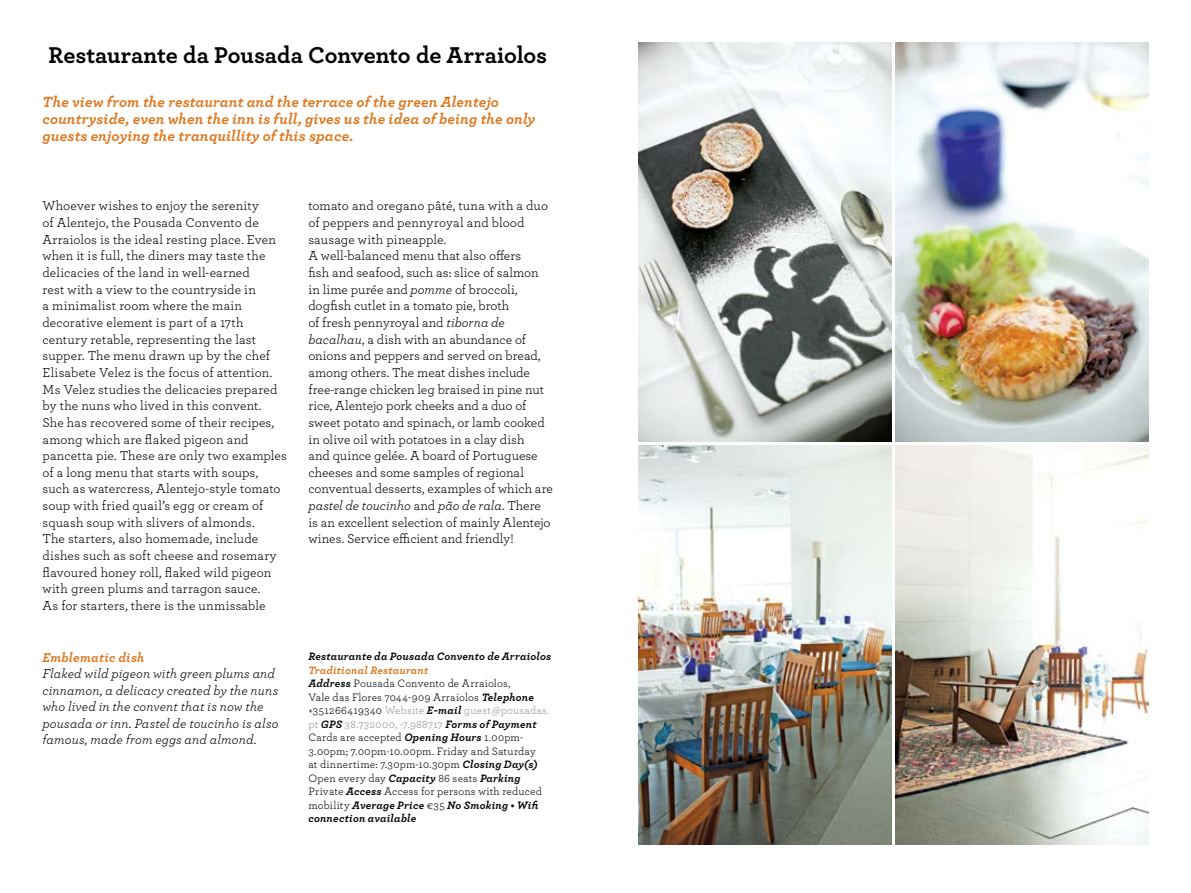
<style>
.page{position:relative;width:1191px;height:893px;background:#fff}
.page>*{position:absolute;margin:0;border:0;box-sizing:border-box;transform-origin:0 0}
.t1{font:700 24px "Archer Pro";letter-spacing:-.005em;color:#000}
.t2{font:italic 700 15.45px/17.2px "Archer Pro";letter-spacing:.005em;color:#de761c}
.t3{font:13.5px/16.6px "Archer Pro";letter-spacing:.005em;color:#000}
.t4{font:italic 13.5px/16.5px "Archer Pro";letter-spacing:.01em;color:#000}
.t5{font:italic 700 13.5px "Archer Pro";letter-spacing:.015em;color:#de761c}
.t6{font:11.25px/13.5px "Archer Pro";letter-spacing:.02em;color:#000}
.t7{font:italic 700 11.25px "Archer Pro";letter-spacing:.015em;color:#000}
.s1{font-style:italic}
.s2{font-weight:700;font-style:italic;color:#de761c}
.s3{font-weight:700;font-style:italic}
.s4{color:#939598}
</style>
<div class="page">
<img style="left:895px;top:445px;width:253px;height:399px">
<img style="left:638px;top:445px;width:253px;height:399px">
<img style="left:895px;top:42px;width:253px;height:399px">
<img style="left:638px;top:42px;width:253px;height:399px">
<h1 class="t1" style="left:48px;top:36px;width:500px">Restaurante da Pousada Convento de Arraiolos</h1>
<p class="t2" style="left:43px;top:92px;width:494px">The view from the restaurant and the terrace of the green Alentejo countryside, even when the inn is full, gives us the idea of being the only guests enjoying the tranquillity of this space.</p>
<p class="t3" style="left:43px;top:197px;width:246px">Whoever wishes to enjoy the serenity<br>of Alentejo, the Pousada Convento de Arraiolos is the ideal resting place. Even when it is full, the diners may taste the delicacies of the land in well-earned<br>rest with a view to the countryside in<br>a minimalist room where the main decorative element is part of a 17th century retable, representing the last supper. The menu drawn up by the chef Elisabete Velez is the focus of attention.<br>Ms Velez studies the delicacies prepared by the nuns who lived in this convent.<br>She has recovered some of their recipes, among which are flaked pigeon and pancetta pie. These are only two examples of a long menu that starts with soups, such as watercress, Alentejo-style tomato soup with fried quail’s egg or cream of squash soup with slivers of almonds.<br>The starters, also homemade, include dishes such as soft cheese and rosemary flavoured honey roll, flaked wild pigeon with green plums and tarragon sauce.<br>As for starters, there is the unmissable</p>
<p class="t5" style="left:43px;top:647px;width:104px">Emblematic dish</p>
<p class="t4" style="left:43px;top:665px;width:238px">Flaked wild pigeon with green plums and cinnamon, a delicacy created by the nuns who lived in the convent that is now the pousada or inn. Pastel de toucinho is also famous, made from eggs and almond.</p>
<p class="t3" style="left:308px;top:197px;width:246px">tomato and oregano pâté, tuna with a duo of peppers and pennyroyal and blood sausage with pineapple.<br>A well-balanced menu that also offers<br>fish and seafood, such as: slice of salmon in lime purée and <span class="s1">pomme</span> of broccoli, dogfish cutlet in a tomato pie, broth<br>of fresh pennyroyal and <span class="s1">tiborna de bacalhau</span>, a dish with an abundance of onions and peppers and served on bread, among others. The meat dishes include free-range chicken leg braised in pine nut rice, Alentejo pork cheeks and a duo of sweet potato and spinach, or lamb cooked in olive oil with potatoes in a clay dish<br>and quince gelée. A board of Portuguese cheeses and some samples of regional conventual desserts, examples of which are <span class="s1">pastel de toucinho</span> and <span class="s1">pão de rala</span>. There is an excellent selection of mainly Alentejo wines. Service efficient and friendly!</p>
<p class="t7" style="left:308px;top:647px;width:244px">Restaurante da Pousada Convento de Arraiolos</p>
<p class="t6" style="left:308px;top:662px;width:243px"><span class="s2">Traditional Restaurant<br></span><span class="s3">Address</span> Pousada Convento de Arraiolos,<br>Vale das Flores 7044-909 Arraiolos <span class="s3">Telephone </span>+351266419340 <span class="s4">Website</span> <span class="s3">E-mail</span> <span class="s4">guest@pousadas. pt</span> <span class="s3">GPS</span> <span class="s4">38.732000, -7.988717</span> <span class="s3">Forms of Payment </span>Cards are accepted <span class="s3">Opening Hours</span> 1.00pm-3.00pm; 7.00pm-10.00pm. Friday and Saturday<br>at dinnertime: 7.30pm-10.30pm <span class="s3">Closing Day(s)<br></span>Open every day <span class="s3">Capacity</span> 86 seats <span class="s3">Parking </span>Private <span class="s3">Access</span> Access for persons with reduced mobility <span class="s3">Average Price</span> €35 <span class="s3">No Smoking • Wifi connection available</span></p>
</div>
